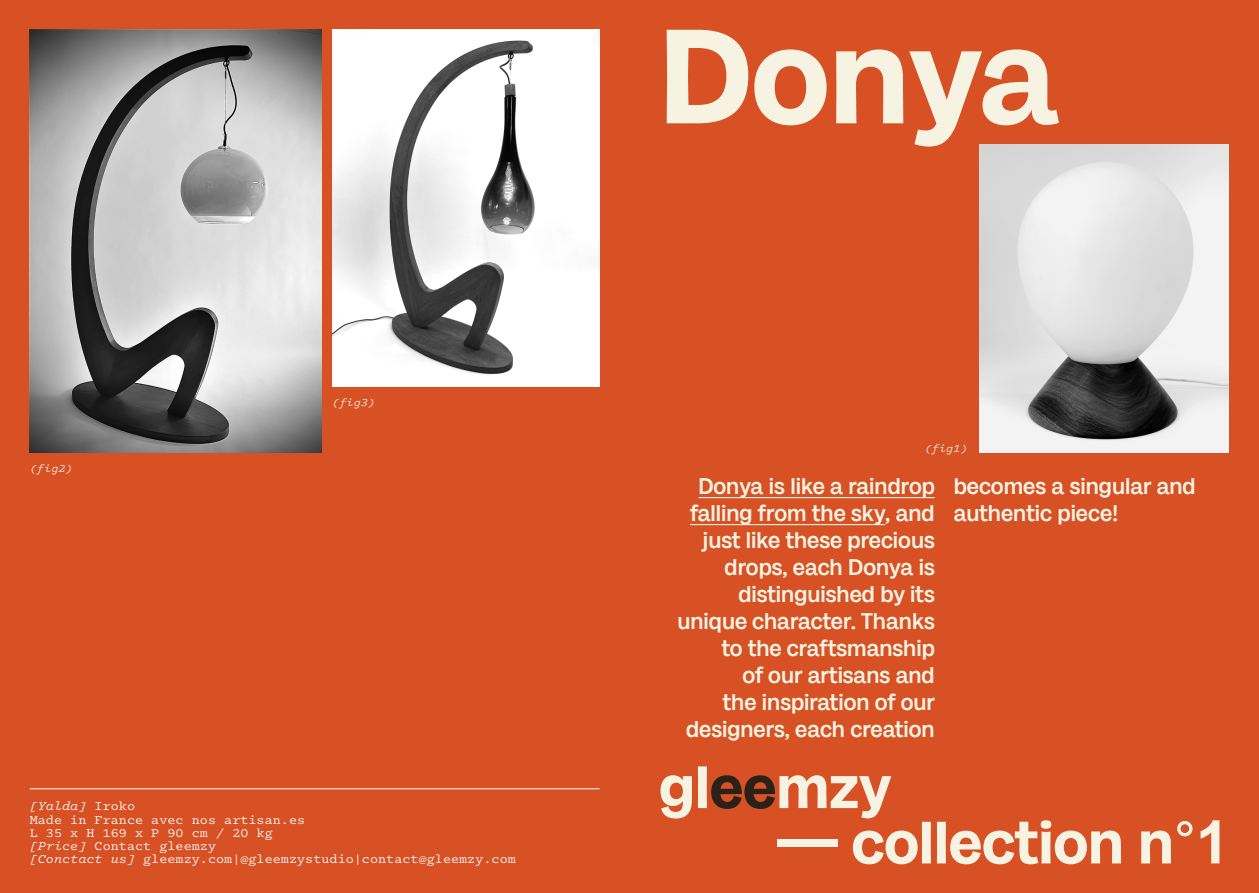
<style>
.page{position:relative;width:1259px;height:893px;background:#fff}
.page>*{position:absolute;margin:0;border:0;box-sizing:border-box;transform-origin:0 0}
.t1{font:700 135px "Milligram Trial";color:#f7f3e3}
.t2{font:700 60px "Milligram Trial";color:#f7f3e3}
.t3{font:500 22.5px/27px "Milligram Trial";color:#f7f3e3;text-align:right}
.t4{font:13.5px/13.2px "Logic Monospace";color:#fff}
.t5{font:italic 12px "Logic Monospace";color:#f7f3e3}
.s1{font-style:italic}
.s2{color:#2b2118}
.s3{font-family:"Arial"}
</style>
<div class="page">
<div style="left:629px;top:0;width:630px;height:893px;background:#d75124"></div>
<div style="left:0;top:0;width:629px;height:893px;background:#d75124"></div>
<hr style="left:30px;top:788px;width:570px;height:1px;background:#fff">
<img style="left:332px;top:30px;width:268px;height:356px">
<img style="left:30px;top:30px;width:291px;height:423px">
<img style="left:979px;top:145px;width:249px;height:308px">
<hr style="left:698px;top:497px;width:236px;height:1px;background:#f7f3e3">
<hr style="left:690px;top:524px;width:195px;height:1px;background:#f7f3e3">
<p class="t5" style="left:30px;top:462px;width:45px">(fig2)</p>
<p class="t5" style="left:332px;top:395px;width:45px">(fig3)</p>
<p class="t4" style="left:30px;top:800px;width:277px"><span class="s1">[Yalda]</span> Iroko<br>Made in France avec nos artisan.es</p>
<p class="t4" style="left:30px;top:826px;width:245px">L 35 x H 169 x P 90 cm / 20 kg</p>
<p class="t4" style="left:30px;top:839px;width:188px"><span class="s1">[Price]</span> Contact gleemzy</p>
<p class="t4" style="left:30px;top:852px;width:487px"><span class="s1">[Conctact us]</span> gleemzy.com|@gleemzystudio|contact@gleemzy.com</p>
<p class="t1" style="left:659px;top:-17px;width:400px">Donya</p>
<p class="t5" style="left:924px;top:441px;width:45px">(fig1)</p>
<p class="t3" style="left:677px;top:471px;width:259px">Donya is like a raindrop falling from the sky, and just like these precious drops, each Donya is distinguished by its unique character. Thanks to the craftsmanship<br>of our artisans and<br>the inspiration of our designers, each creation</p>
<p class="t3" style="left:954px;top:471px;width:243px;text-align:left">becomes a singular and authentic piece!</p>
<p class="t2" style="left:659px;top:746px;width:234px">gl<span class="s2">ee</span>mzy</p>
<p class="t2" style="left:778px;top:801px;width:453px">— collection n°<span class="s3">1</span></p>
</div>
